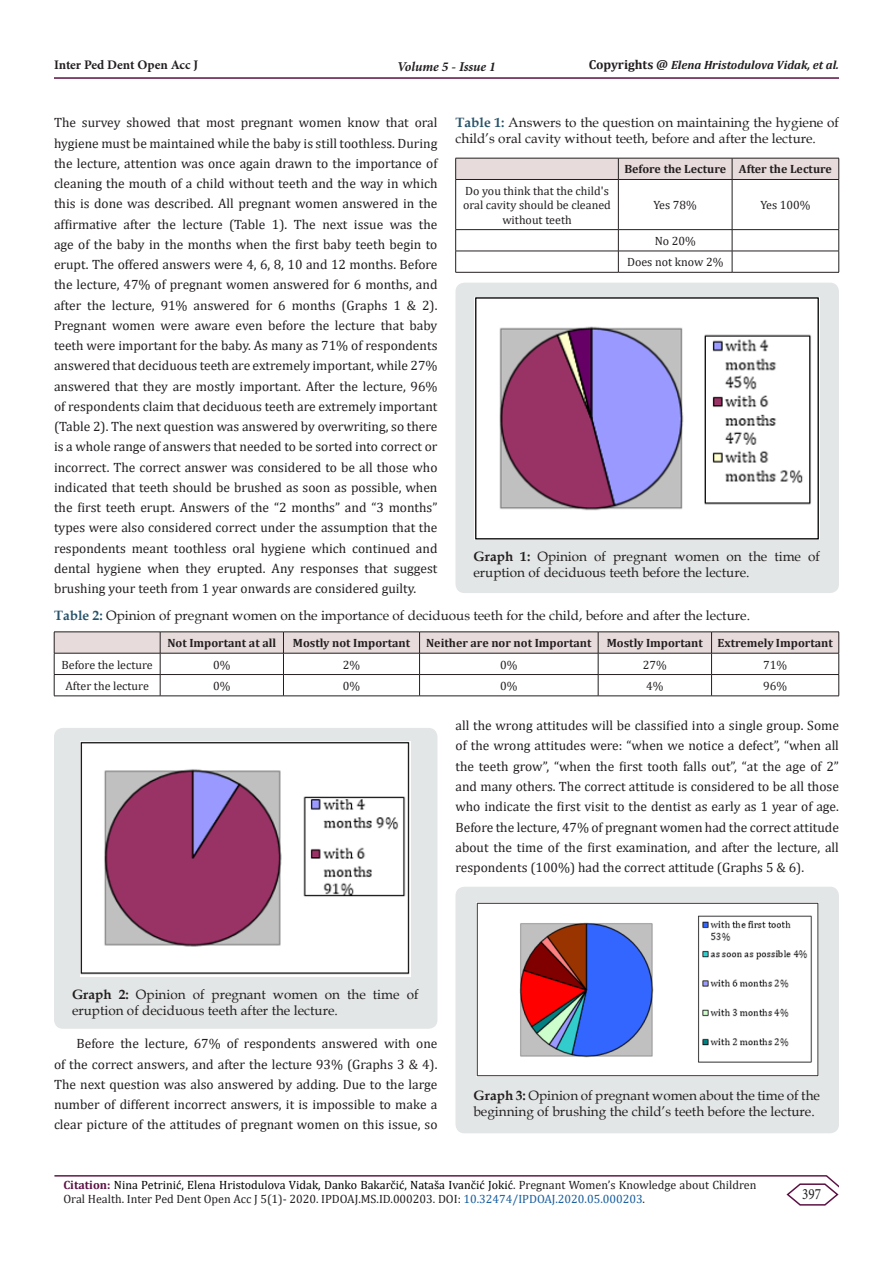
<style>
.page{position:relative;width:893px;height:1263px;background:#fff}
.page>*{position:absolute;margin:0;border:0;box-sizing:border-box;transform-origin:0 0}
.t1{font:15.75px "Minion Pro";color:#231f20;scale:.83 1}
.t2{font:13.5px/20.2px "Cambria";color:#231f20;text-align:justify}
.t3{font:13.5px/16.2px "Book Antiqua";color:#231f20}
.t4{font:italic 700 13.5px "Minion Pro";letter-spacing:-.005em;color:#231f20}
.t5{font:700 13.05px "Minion Pro";letter-spacing:-.005em;color:#231f20}
.t6{font:12px/14.4px "Cambria";color:#231f20}
.t7{font:700 12px "Cambria";color:#231f20}
.t8{font:italic 700 12px "Cambria";color:#231f20}
.s1{font-style:normal;font-size:13.05px}
.s2{font-weight:700;color:#27536a}
.s3{font-weight:700}
.s4{font-weight:700;color:#5c1043}
.s5{color:#000}
.s6{color:#175d9e}
</style>
<div class="page">
<hr style="left:54px;top:1175px;width:773px;height:1px;background:#5c1043">
<hr style="left:54px;top:77px;width:785px;height:2px;background:#5c1043">
<svg style="left:785px;top:1175px;width:54px;height:31px"></svg>
<div style="left:455px;top:158px;width:384px;height:21px;background:#e7dbdb"></div>
<hr style="left:455px;top:179px;width:163px;height:1px;background:#231f20">
<hr style="left:455px;top:180px;width:1px;height:49px;background:#231f20">
<hr style="left:618px;top:179px;width:114px;height:1px;background:#231f20">
<hr style="left:618px;top:180px;width:1px;height:49px;background:#231f20">
<hr style="left:732px;top:179px;width:107px;height:1px;background:#231f20">
<hr style="left:732px;top:180px;width:1px;height:49px;background:#231f20">
<hr style="left:838px;top:180px;width:1px;height:49px;background:#231f20">
<hr style="left:455px;top:229px;width:163px;height:1px;background:#231f20">
<hr style="left:618px;top:229px;width:114px;height:1px;background:#231f20">
<hr style="left:732px;top:229px;width:107px;height:1px;background:#231f20">
<hr style="left:455px;top:251px;width:163px;height:1px;background:#231f20">
<svg style="left:455px;top:230px;width:1px;height:42px"></svg>
<hr style="left:618px;top:251px;width:114px;height:1px;background:#231f20">
<svg style="left:618px;top:230px;width:1px;height:42px"></svg>
<hr style="left:732px;top:251px;width:107px;height:1px;background:#231f20">
<svg style="left:732px;top:230px;width:1px;height:42px"></svg>
<svg style="left:838px;top:230px;width:1px;height:42px"></svg>
<hr style="left:455px;top:272px;width:163px;height:1px;background:#231f20">
<hr style="left:618px;top:272px;width:114px;height:1px;background:#231f20">
<hr style="left:732px;top:272px;width:107px;height:1px;background:#231f20">
<div style="left:455px;top:283px;width:384px;height:310px;background:#e3e6e6;border-radius:9px"></div>
<img style="left:475px;top:297px;width:344px;height:242px">
<svg style="left:54px;top:632px;width:785px;height:64px"></svg>
<hr style="left:54px;top:696px;width:106px;height:1px;background:#231f20">
<hr style="left:160px;top:696px;width:123px;height:1px;background:#231f20">
<hr style="left:283px;top:696px;width:137px;height:1px;background:#231f20">
<hr style="left:420px;top:696px;width:178px;height:1px;background:#231f20">
<hr style="left:598px;top:696px;width:113px;height:1px;background:#231f20">
<hr style="left:711px;top:696px;width:128px;height:1px;background:#231f20">
<div style="left:54px;top:728px;width:383px;height:301px;background:#e3e6e6;border-radius:9px"></div>
<img style="left:81px;top:742px;width:330px;height:235px">
<div style="left:455px;top:887px;width:384px;height:246px;background:#e3e6e6;border-radius:9px"></div>
<img style="left:476px;top:903px;width:342px;height:173px">
<p class="t5" style="left:54px;top:55px;width:146px">Inter Ped Dent Open Acc J</p>
<p class="t4" style="left:397px;top:57px;width:100px">Volume 5 - Issue 1</p>
<p class="t8" style="left:589px;top:56px;width:252px"><span class="s1">Copyrights @</span> Elena Hristodulova Vidak, et al.</p>
<p class="t2" style="left:54px;top:113px;width:385px">The survey showed that most pregnant women know that oral hygiene must be maintained while the baby is still toothless. During the lecture, attention was once again drawn to the importance of cleaning the mouth of a child without teeth and the way in which this is done was described. All pregnant women answered in the affirmative after the lecture (Table 1). The next issue was the age of the baby in the months when the first baby teeth begin to erupt. The offered answers were 4, 6, 8, 10 and 12 months. Before the lecture, 47% of pregnant women answered for 6 months, and after the lecture, 91% answered for 6 months (Graphs 1 &amp; 2).<br>Pregnant women were aware even before the lecture that baby teeth were important for the baby. As many as 71% of respondents answered that deciduous teeth are extremely important, while 27% answered that they are mostly important. After the lecture, 96% of respondents claim that deciduous teeth are extremely important (Table 2). The next question was answered by overwriting, so there is a whole range of answers that needed to be sorted into correct or incorrect. The correct answer was considered to be all those who indicated that teeth should be brushed as soon as possible, when the first teeth erupt. Answers of the “2 months” and “3 months” types were also considered correct under the assumption that the respondents meant toothless oral hygiene which continued and dental hygiene when they erupted. Any responses that suggest brushing your teeth from 1 year onwards are considered guilty.</p>
<p class="t3" style="left:455px;top:114px;width:385px"><span class="s2">Table 1:</span> Answers to the question on maintaining the hygiene of child’s oral cavity without teeth, before and after the lecture.</p>
<p class="t7" style="left:624px;top:161px;width:103px">Before the Lecture</p>
<p class="t7" style="left:739px;top:161px;width:94px">After the Lecture</p>
<p class="t6" style="left:463px;top:183px;width:149px;text-align:center">Do you think that the childʹs oral cavity should be cleaned without teeth</p>
<p class="t6" style="left:653px;top:198px;width:45px">Yes 78%</p>
<p class="t6" style="left:760px;top:198px;width:52px">Yes 100%</p>
<p class="t6" style="left:655px;top:234px;width:43px">No 20%</p>
<p class="t6" style="left:627px;top:255px;width:98px">Does not know 2%</p>
<p class="t3" style="left:473px;top:548px;width:348px"><span class="s3">Graph 1:</span> Opinion of pregnant women on the time of eruption of deciduous teeth before the lecture.</p>
<p class="t3" style="left:54px;top:607px;width:697px"><span class="s2">Table 2:</span> Opinion of pregnant women on the importance of deciduous teeth for the child, before and after the lecture.</p>
<p class="t7" style="left:167px;top:635px;width:110px">Not Important at all</p>
<p class="t7" style="left:293px;top:635px;width:119px">Mostly not Important</p>
<p class="t7" style="left:426px;top:635px;width:167px">Neither are nor not Important</p>
<p class="t7" style="left:607px;top:635px;width:98px">Mostly Important</p>
<p class="t7" style="left:717px;top:635px;width:117px">Extremely Important</p>
<p class="t6" style="left:62px;top:657px;width:93px">Before the lecture</p>
<p class="t6" style="left:213px;top:657px;width:19px">0%</p>
<p class="t6" style="left:343px;top:657px;width:19px">2%</p>
<p class="t6" style="left:500px;top:657px;width:19px">0%</p>
<p class="t6" style="left:643px;top:657px;width:25px">27%</p>
<p class="t6" style="left:763px;top:657px;width:25px">71%</p>
<p class="t6" style="left:65px;top:678px;width:85px">After the lecture</p>
<p class="t6" style="left:213px;top:678px;width:19px">0%</p>
<p class="t6" style="left:343px;top:678px;width:19px">0%</p>
<p class="t6" style="left:500px;top:678px;width:19px">0%</p>
<p class="t6" style="left:646px;top:678px;width:19px">4%</p>
<p class="t6" style="left:763px;top:678px;width:25px">96%</p>
<p class="t2" style="left:455px;top:715px;width:385px">all the wrong attitudes will be classified into a single group. Some of the wrong attitudes were: “when we notice a defect”, “when all the teeth grow”, “when the first tooth falls out”, “at the age of 2” and many others. The correct attitude is considered to be all those who indicate the first visit to the dentist as early as 1 year of age.<br>Before the lecture, 47% of pregnant women had the correct attitude about the time of the first examination, and after the lecture, all respondents (100%) had the correct attitude (Graphs 5 &amp; 6).</p>
<p class="t3" style="left:72px;top:986px;width:348px"><span class="s3">Graph 2:</span> Opinion of pregnant women on the time of eruption of deciduous teeth after the lecture.</p>
<p class="t2" style="left:54px;top:1033px;width:385px;text-indent:22px">Before the lecture, 67% of respondents answered with one of the correct answers, and after the lecture 93% (Graphs 3 &amp; 4).<br>The next question was also answered by adding. Due to the large number of different incorrect answers, it is impossible to make a clear picture of the attitudes of pregnant women on this issue, so</p>
<p class="t3" style="left:473px;top:1087px;width:348px"><span class="s3">Graph 3:</span> Opinion of pregnant women about the time of the beginning of brushing the child’s teeth before the lecture.</p>
<p class="t6" style="left:63px;top:1177px;width:694px"><span class="s4">Citation:</span> <span class="s5">Nina Petrinić, Elena Hristodulova Vidak, Danko Bakarčić, Nataša Ivančić Jokić</span>. Pregnant Women’s Knowledge about Children<br>Oral Health. Inter Ped Dent Open Acc J 5(1)- 2020. IPDOAJ.MS.ID.000203. DOI: <span class="s6">10.32474/IPDOAJ.2020.05.000203</span>.</p>
<p class="t1" style="left:802px;top:1184px;width:24px">397</p>
</div>
